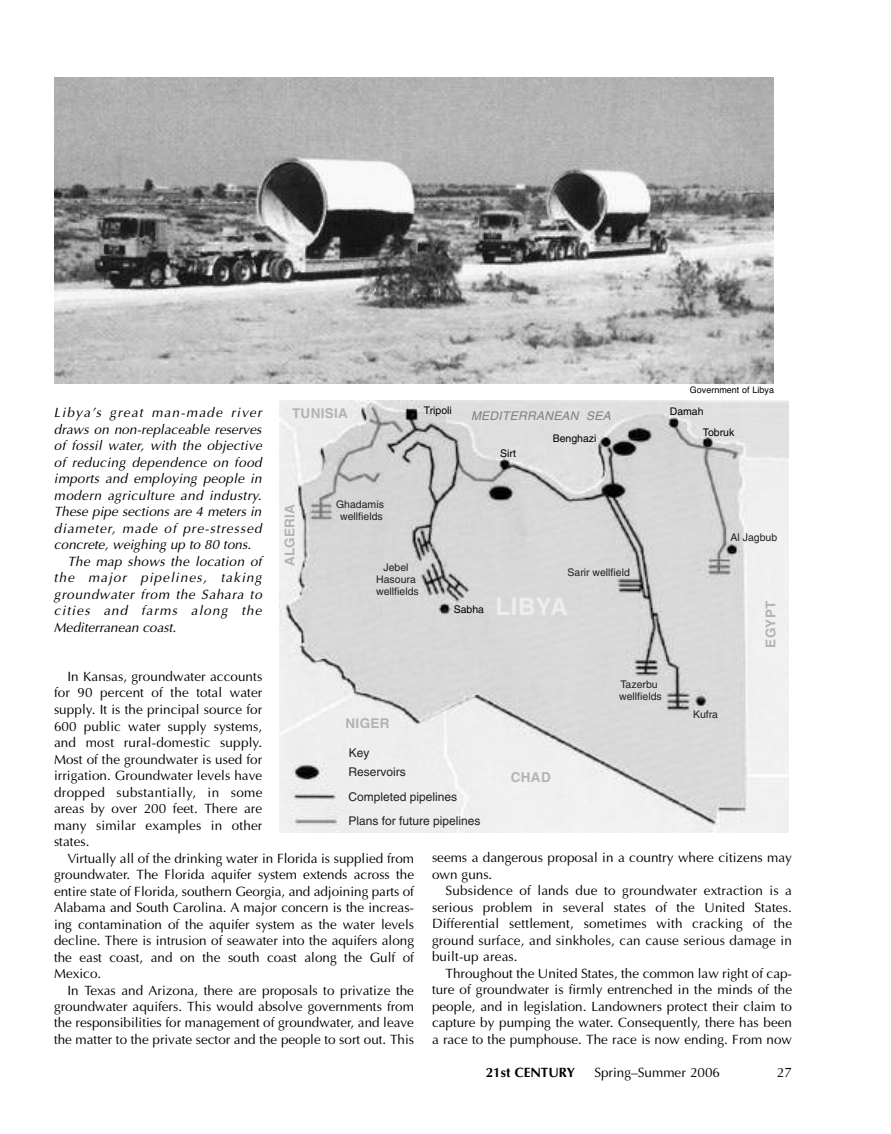
<style>
.page{position:relative;width:891px;height:1134px;background:#fff}
.page>*{position:absolute;margin:0;border:0;box-sizing:border-box;transform-origin:0 0}
.t1{font:700 24px "Helvetica";letter-spacing:.025em;color:#ededed}
.t2{font:13.5px/16.5px "Optima";color:#000;text-align:justify}
.t3{font:italic 13.5px "Optima";letter-spacing:.02em;color:#000}
.t4{font:italic 13.5px "Optima";letter-spacing:.085em;color:#000}
.t5{font:700 13.5px "Helvetica";letter-spacing:.025em;color:#b3b3b3}
.t6{font:italic 13.5px "Optima";letter-spacing:.07em;color:#000}
.t7{font:italic 13.5px "Optima";letter-spacing:.05em;color:#000}
.t8{font:italic 13.5px "Optima";letter-spacing:.09em;color:#000}
.t9{font:italic 13.5px "Optima";color:#000}
.t10{font:700 13.5px "Optima";color:#000}
.t11{font:12px/24.8px "Helvetica";color:#231f20}
.t12{font:italic 12px "Helvetica";letter-spacing:.025em;color:#808080}
.t13{font:10.5px/12px "Helvetica";color:#231f20;text-align:center}
.t14{font:10.5px/21px "Helvetica";color:#000}
.t15{font:9px "Helvetica";color:#000}
</style>
<div class="page">
<img style="left:279px;top:400px;width:510px;height:432px">
<img style="left:54px;top:78px;width:720px;height:306px">
<p class="t8" style="left:54px;top:404px;width:209px">Libya’s great man-made river</p>
<p class="t3" style="left:54px;top:421px;width:209px">draws on non-replaceable reserves</p>
<p class="t3" style="left:54px;top:437px;width:209px">of fossil water, with the objective</p>
<p class="t3" style="left:54px;top:454px;width:209px">of reducing dependence on food</p>
<p class="t3" style="left:54px;top:470px;width:209px">imports and employing people in</p>
<p class="t3" style="left:54px;top:487px;width:209px">modern agriculture and industry.</p>
<p class="t3" style="left:54px;top:503px;width:209px">These pipe sections are 4 meters in</p>
<p class="t6" style="left:54px;top:520px;width:209px">diameter, made of pre-stressed</p>
<p class="t3" style="left:54px;top:536px;width:199px">concrete, weighing up to 80 tons.</p>
<p class="t3" style="left:67px;top:553px;width:196px">The map shows the location of</p>
<p class="t4" style="left:54px;top:569px;width:209px">the major pipelines, taking</p>
<p class="t7" style="left:54px;top:586px;width:209px">groundwater from the Sahara to</p>
<p class="t4" style="left:54px;top:602px;width:209px">cities and farms along the</p>
<p class="t9" style="left:54px;top:619px;width:124px">Mediterranean coast.</p>
<p class="t5" style="left:292px;top:409px;width:58px">TUNISIA</p>
<p class="t14" style="left:424px;top:401px;width:30px">Tripoli</p>
<p class="t5" style="left:285px;top:566px;width:63px;rotate:-90deg">ALGERIA</p>
<p class="t13" style="left:336px;top:499px;width:49px">Ghadamis wellfields</p>
<p class="t13" style="left:376px;top:562px;width:44px">Jebel<br>Hasoura wellfields</p>
<p class="t12" style="left:471px;top:411px;width:141px">MEDITERRANEAN SEA</p>
<p class="t14" style="left:500px;top:443px;width:17px">Sirt</p>
<p class="t14" style="left:553px;top:429px;width:45px">Benghazi</p>
<p class="t13" style="left:567px;top:568px;width:64px">Sarir wellfield</p>
<p class="t14" style="left:454px;top:599px;width:32px">Sabha</p>
<h1 class="t1" style="left:496px;top:598px;width:74px">LIBYA</h1>
<p class="t15" style="left:690px;top:384px;width:86px">Government of Libya</p>
<p class="t14" style="left:703px;top:402px;width:33px;text-indent:-33px">Damah<br>Tobruk</p>
<p class="t13" style="left:731px;top:533px;width:48px">Al Jagbub</p>
<p class="t5" style="left:766px;top:648px;width:49px;rotate:-90deg">EGYPT</p>
<p class="t2" style="left:54px;top:668px;width:210px;text-indent:14px">In Kansas, groundwater accounts for 90 percent of the total water supply. It is the principal source for 600 public water supply systems, and most rural-domestic supply.<br>Most of the groundwater is used for irrigation. Groundwater levels have dropped substantially, in some areas by over 200 feet. There are many similar examples in other states.</p>
<p class="t2" style="left:54px;top:850px;width:362px;text-indent:14px">Virtually all of the drinking water in Florida is supplied from groundwater. The Florida aquifer system extends across the entire state of Florida, southern Georgia, and adjoining parts of Alabama and South Carolina. A major concern is the increas&shy;ing contamination of the aquifer system as the water levels decline. There is intrusion of seawater into the aquifers along the east coast, and on the south coast along the Gulf of Mexico.</p>
<p class="t2" style="left:54px;top:982px;width:362px;text-indent:14px">In Texas and Arizona, there are proposals to privatize the groundwater aquifers. This would absolve governments from the responsibilities for management of groundwater, and leave the matter to the private sector and the people to sort out. This</p>
<p class="t13" style="left:619px;top:680px;width:44px;text-align:left">Tazerbu wellfields</p>
<p class="t13" style="left:693px;top:709px;width:27px">Kufra</p>
<p class="t5" style="left:346px;top:718px;width:46px">NIGER</p>
<p class="t11" style="left:349px;top:742px;width:22px">Key</p>
<p class="t11" style="left:349px;top:760px;width:134px">Reservoirs<br>Completed pipelines<br>Plans for future pipelines</p>
<p class="t5" style="left:511px;top:772px;width:41px">CHAD</p>
<p class="t2" style="left:432px;top:850px;width:362px">seems a dangerous proposal in a country where citizens may own guns.</p>
<p class="t2" style="left:432px;top:883px;width:362px;text-indent:14px">Subsidence of lands due to groundwater extraction is a serious problem in several states of the United States.<br>Differential settlement, sometimes with cracking of the ground surface, and sinkholes, can cause serious damage in built-up areas.</p>
<p class="t2" style="left:432px;top:965px;width:362px;text-indent:14px">Throughout the United States, the common law right of cap&shy;ture of groundwater is firmly entrenched in the minds of the people, and in legislation. Landowners protect their claim to capture by pumping the water. Consequently, there has been a race to the pumphouse. The race is now ending. From now</p>
<p class="t10" style="left:486px;top:1064px;width:91px">21st CENTURY</p>
<p class="t2" style="left:594px;top:1064px;width:127px">Spring–Summer 2006</p>
<p class="t2" style="left:777px;top:1064px;width:17px">27</p>
</div>
